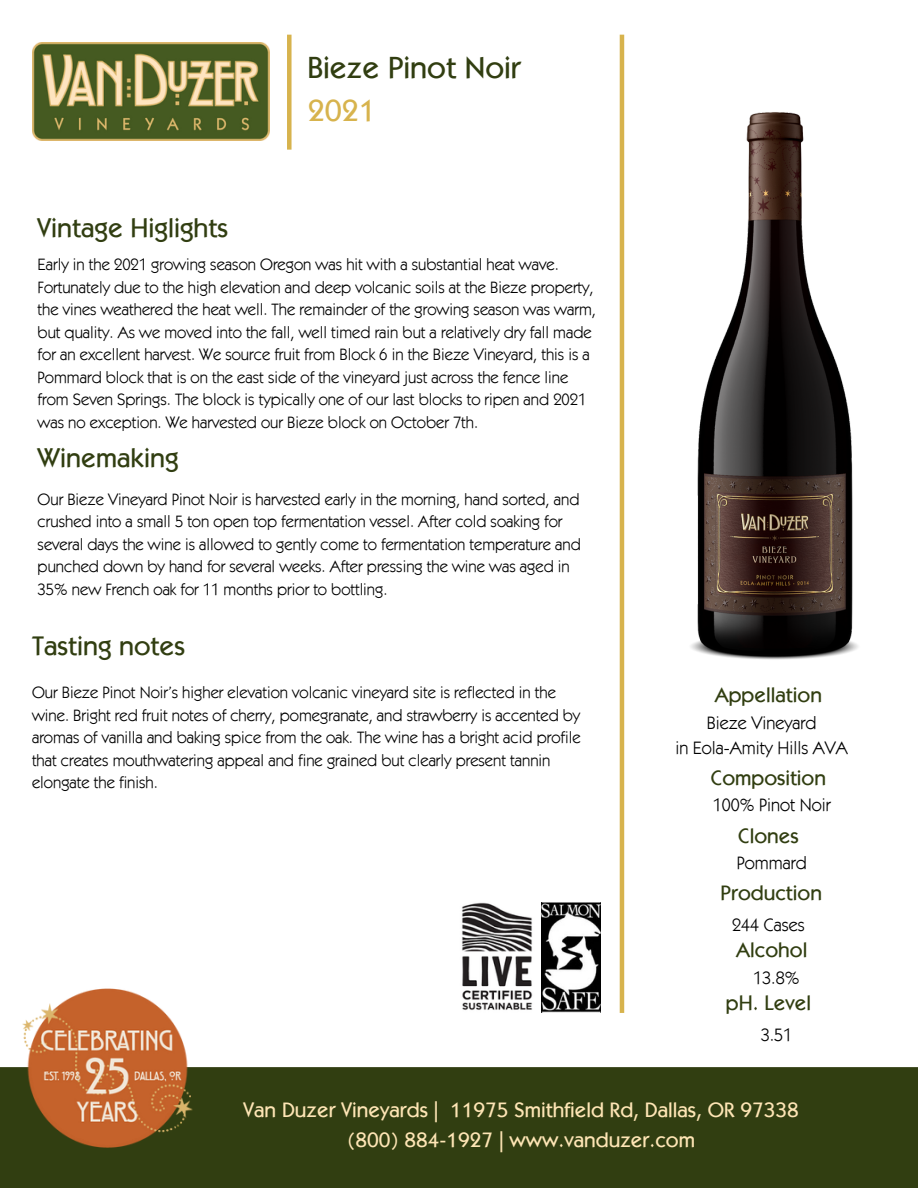
<style>
.page{position:relative;width:918px;height:1188px;background:#fff}
.page>*{position:absolute;margin:0;border:0;box-sizing:border-box;transform-origin:0 0}
.t1{font:500 30.75px "Itc Kabel";color:#313e11}
.t2{font:500 30.75px "Itc Kabel";color:#d7b34d}
.t3{font:500 27px "Itc Kabel";color:#313e11}
.t4{font:500 21px "Itc Kabel";color:#fee5b5}
.t5{font:500 21px "Itc Kabel";color:#313e11}
.t6{font:18px "Itc Kabel";color:#000}
.t7{font:16.5px/22.5px "Itc Kabel";color:#000}
</style>
<div class="page">
<div style="left:0;top:1067px;width:918px;height:121px;background:#313e11"></div>
<img style="left:32px;top:43px;width:237px;height:98px">
<hr style="left:620px;top:35px;width:4px;height:978px;background:#d7b34d">
<div style="left:287px;top:35px;width:5px;height:115px;background:#d7b34d"></div>
<img style="left:17px;top:988px;width:181px;height:166px">
<img style="left:541px;top:902px;width:60px;height:110px">
<img style="left:462px;top:902px;width:71px;height:108px">
<img style="left:691px;top:112px;width:167px;height:548px">
<p class="t3" style="left:38px;top:216px;width:192px">Vintage Higlights</p>
<p class="t1" style="left:308px;top:55px;width:215px">Bieze Pinot Noir</p>
<p class="t2" style="left:308px;top:98px;width:70px">2021</p>
<p class="t7" style="left:38px;top:254px;width:560px">Early in the 2021 growing season Oregon was hit with a substantial heat wave.<br>Fortunately due to the high elevation and deep volcanic soils at the Bieze property, the vines weathered the heat well. The remainder of the growing season was warm, but quality. As we moved into the fall, well timed rain but a relatively dry fall made for an excellent harvest. We source fruit from Block 6 in the Bieze Vineyard, this is a Pommard block that is on the east side of the vineyard just across the fence line from Seven Springs. The block is typically one of our last blocks to ripen and 2021 was no exception. We harvested our Bieze block on October 7th.</p>
<p class="t3" style="left:38px;top:447px;width:143px">Winemaking</p>
<p class="t7" style="left:38px;top:489px;width:545px">Our Bieze Vineyard Pinot Noir is harvested early in the morning, hand sorted, and crushed into a small 5 ton open top fermentation vessel. After cold soaking for several days the wine is allowed to gently come to fermentation temperature and punched down by hand for several weeks. After pressing the wine was aged in 35% new French oak for 11 months prior to bottling.</p>
<p class="t3" style="left:32px;top:635px;width:155px">Tasting notes</p>
<p class="t7" style="left:32px;top:682px;width:550px">Our Bieze Pinot Noir’s higher elevation volcanic vineyard site is reflected in the wine. Bright red fruit notes of cherry, pomegranate, and strawberry is accented by aromas of vanilla and baking spice from the oak. The wine has a bright acid profile that creates mouthwatering appeal and fine grained but clearly present tannin elongate the finish.</p>
<p class="t5" style="left:715px;top:687px;width:109px">Appellation</p>
<p class="t6" style="left:707px;top:715px;width:111px">Bieze Vineyard</p>
<p class="t6" style="left:675px;top:740px;width:174px">in Eola-Amity Hills AVA</p>
<p class="t5" style="left:711px;top:769px;width:117px">Composition</p>
<p class="t6" style="left:713px;top:798px;width:120px">100% Pinot Noir</p>
<p class="t5" style="left:738px;top:827px;width:62px">Clones</p>
<p class="t6" style="left:737px;top:856px;width:72px">Pommard</p>
<p class="t5" style="left:721px;top:884px;width:103px">Production</p>
<p class="t6" style="left:732px;top:917px;width:74px">244 Cases</p>
<p class="t6" style="left:753px;top:970px;width:48px">13.8%</p>
<p class="t5" style="left:736px;top:942px;width:73px">Alcohol</p>
<p class="t5" style="left:726px;top:995px;width:87px">pH. Level</p>
<p class="t6" style="left:761px;top:1028px;width:33px">3.51</p>
<p class="t4" style="left:244px;top:1102px;width:557px">Van Duzer Vineyards | 11975 Smithfield Rd, Dallas, OR 97338</p>
<p class="t4" style="left:347px;top:1131px;width:349px">(800) 884-1927 | www.vanduzer.com</p>
</div>
